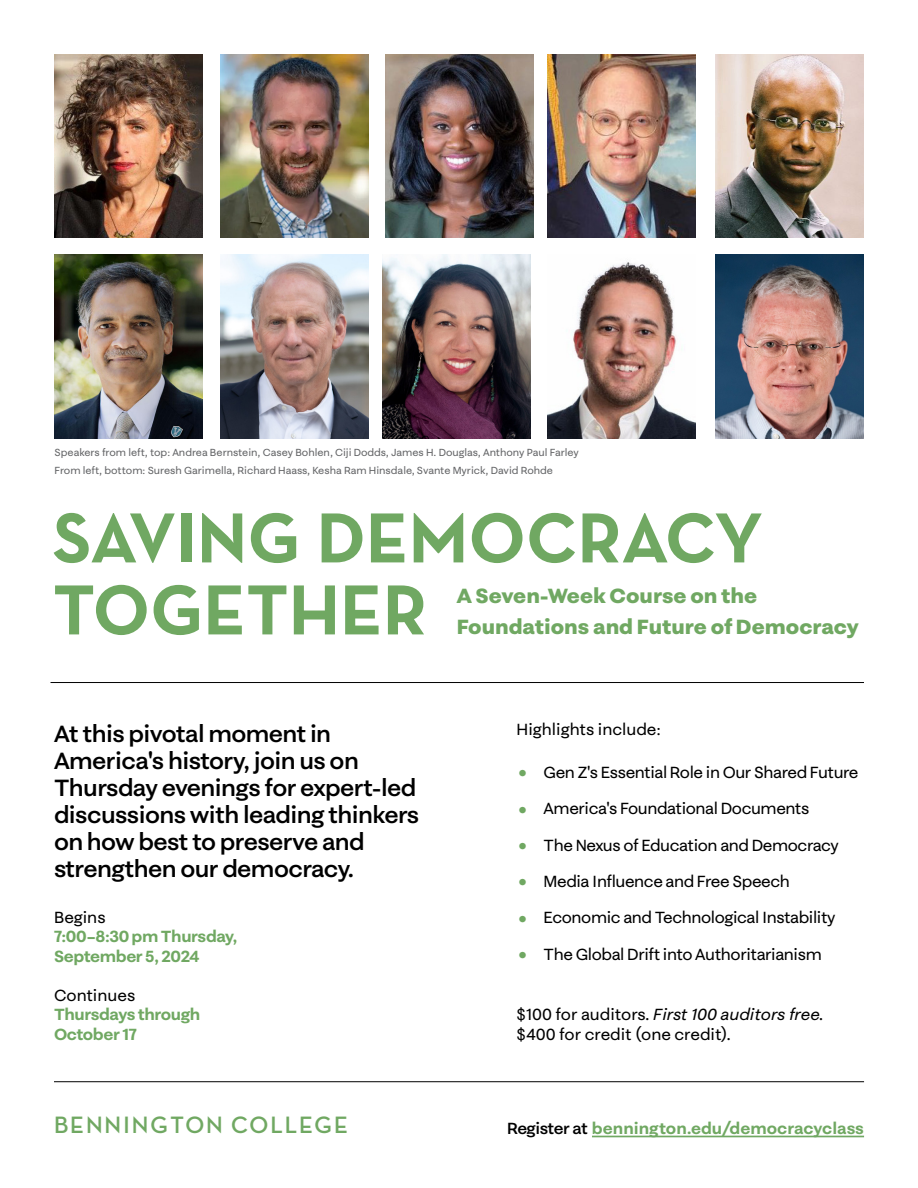
<style>
.page{position:relative;width:918px;height:1188px;background:#fff}
.page>*{position:absolute;margin:0;border:0;box-sizing:border-box;transform-origin:0 0}
.t1{font:700 72px/72px "Neutra Text";color:#70a862}
.t2{font:700 24.15px "Neutra Disp";letter-spacing:.08em;color:#70a862}
.t3{font:500 24px/27px "FAIRE Sprig Sans";letter-spacing:-.025em;color:#000}
.t4{font:900 21px/31.3px "FAIRE Sprig Sans";color:#70a862}
.t5{font:16.5px "FAIRE Sprig Sans";letter-spacing:-.025em;color:#000}
.t6{font:16.5px/19.5px "FAIRE Sprig Sans";color:#000}
.t7{font:700 16.5px/19.5px "FAIRE Sprig Sans";letter-spacing:-.025em;color:#70a862}
.t8{font:700 16.5px "FAIRE Sprig Sans";color:#70a862}
.t9{font:10.5px/18px "FAIRE Sprig Sans";color:#636466}
.s1{font-weight:500;font-size:33px;color:#70a862}
.s2{font-style:italic}
.s3{font-weight:500;color:#000}
</style>
<div class="page">
<hr style="left:592px;top:1136px;width:272px;height:1px;background:#70a862">
<hr style="left:54px;top:1081px;width:810px;height:1px;background:#000">
<hr style="left:51px;top:682px;width:813px;height:1px;background:#000">
<img style="left:221px;top:54px;width:148px;height:184px">
<img style="left:55px;top:54px;width:148px;height:184px">
<img style="left:386px;top:54px;width:148px;height:184px">
<img style="left:547px;top:54px;width:149px;height:184px">
<img style="left:716px;top:54px;width:148px;height:184px">
<img style="left:55px;top:255px;width:148px;height:183px">
<img style="left:221px;top:255px;width:148px;height:183px">
<img style="left:382px;top:255px;width:149px;height:183px">
<img style="left:547px;top:262px;width:149px;height:176px">
<img style="left:716px;top:255px;width:148px;height:183px">
<p class="t9" style="left:55px;top:443px;width:526px">Speakers from left, top: Andrea Bernstein, Casey Bohlen, Ciji Dodds, James H. Douglas, Anthony Paul Farley<br>From left, bottom: Suresh Garimella, Richard Haass, Kesha Ram Hinsdale, Svante Myrick, David Rohde</p>
<h1 class="t1" style="left:53px;top:500px;width:712px">SAVING DEMOCRACY<br>TOGETHER</h1>
<p class="t4" style="left:457px;top:579px;width:404px">A Seven-Week Course on the<br>Foundations and Future of Democracy</p>
<h3 class="t3" style="left:54px;top:720px;width:367px">At this pivotal moment in<br>America's history, join us on<br>Thursday evenings for expert-led discussions with leading thinkers on how best to preserve and strengthen our democracy.</h3>
<p class="t5" style="left:54px;top:907px;width:53px">Begins</p>
<p class="t7" style="left:54px;top:926px;width:185px">7:00–8:30 pm Thursday,<br>September 5, 2024</p>
<p class="t6" style="left:54px;top:985px;width:83px">Continues</p>
<p class="t7" style="left:54px;top:1004px;width:148px">Thursdays through<br>October 17</p>
<h2 class="t2" style="left:54px;top:1112px;width:295px">BENNINGTON COLLEGE</h2>
<p class="t6" style="left:517px;top:719px;width:146px">Highlights include:</p>
<p class="t5" style="left:517px;top:762px;width:343px"><span class="s1">•</span> Gen Z's Essential Role in Our Shared Future</p>
<p class="t5" style="left:517px;top:798px;width:294px"><span class="s1">•</span> America's Foundational Documents</p>
<p class="t5" style="left:517px;top:834px;width:324px"><span class="s1">•</span> The Nexus of Education and Democracy</p>
<p class="t5" style="left:517px;top:871px;width:275px"><span class="s1">•</span> Media Influence and Free Speech</p>
<p class="t5" style="left:517px;top:907px;width:320px"><span class="s1">•</span> Economic and Technological Instability</p>
<p class="t5" style="left:517px;top:943px;width:307px"><span class="s1">•</span> The Global Drift into Authoritarianism</p>
<p class="t6" style="left:517px;top:1005px;width:309px">$100 for auditors. <span class="s2">First 100 auditors free. </span>$400 for credit (one credit).</p>
<p class="t8" style="left:507px;top:1118px;width:359px"><span class="s3">Register at</span> bennington.edu/democracyclass</p>
</div>
